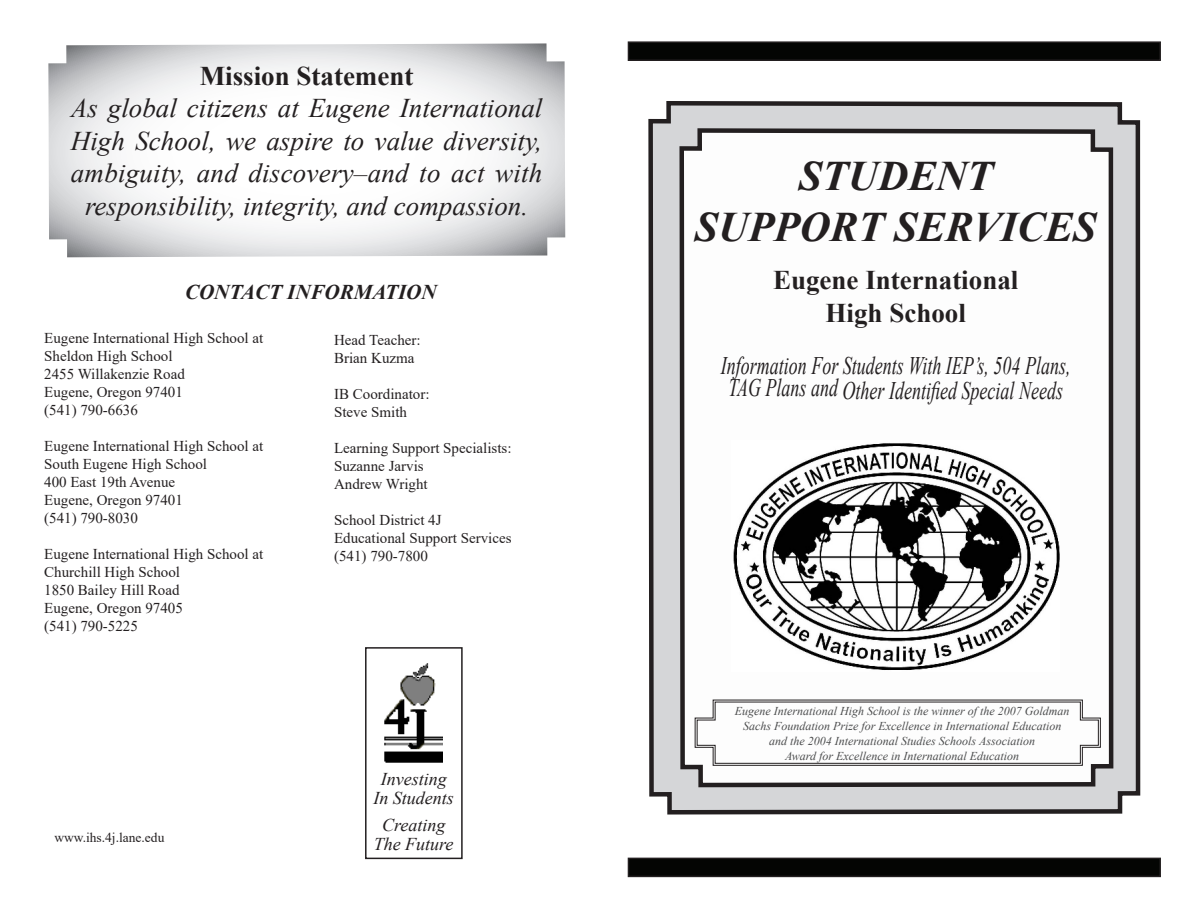
<style>
.page{position:relative;width:1188px;height:918px;background:#fff}
.page>*{position:absolute;margin:0;border:0;box-sizing:border-box;transform-origin:0 0}
.t1{font:italic 700 42px "Times New Roman";color:#231f20}
.t2{font:italic 27px/32.4px "Times New Roman";color:#231f20;text-align:center}
.t3{font:700 27px/32.4px "Times New Roman";color:#231f20;text-align:center}
.t4{font:italic 25.2px/24.6px "Times New Roman";color:#231f20;scale:.71 1}
.t5{font:italic 700 21px "Times New Roman";color:#231f20}
.t6{font:italic 18px "Times New Roman";color:#231f20}
.t7{font:15px/18px "Times New Roman";color:#231f20}
.t8{font:13.5px "Times New Roman";color:#231f20}
.Plain_Text{font:italic 12px/15px "Times New Roman";color:#4b4c4d;text-align:center}
</style>
<div class="page">
<svg style="left:648px;top:101px;width:493px;height:714px;background:#bababc"></svg>
<div style="left:365px;top:647px;width:98px;height:212px;border:2px solid #231f20"></div>
<img style="left:384px;top:663px;width:59px;height:100px">
<svg style="left:48px;top:43px;width:517px;height:214px"></svg>
<svg style="left:677px;top:126px;width:439px;height:664px"></svg>
<img style="left:732px;top:441px;width:328px;height:230px">
<svg style="left:694px;top:699px;width:407px;height:67px"></svg>
<div style="left:628px;top:858px;width:532px;height:18px;background:#040503"></div>
<div style="left:628px;top:858px;width:533px;height:19px;border:2px solid #231f20"></div>
<div style="left:628px;top:42px;width:532px;height:18px;background:#040503"></div>
<div style="left:628px;top:41px;width:533px;height:20px;border:2px solid #231f20"></div>
<p class="t3" style="left:200px;top:59px;width:215px">Mission Statement</p>
<p class="t2" style="left:71px;top:92px;width:473px">As global citizens at Eugene International High School, we aspire to value diversity, ambiguity, and discovery–and to act with responsibility, integrity, and compassion.</p>
<p class="t5" style="left:185px;top:277px;width:253px">CONTACT INFORMATION</p>
<p class="t7" style="left:44px;top:329px;width:221px">Eugene International High School at</p>
<p class="t7" style="left:44px;top:347px;width:130px">Sheldon High School</p>
<p class="t7" style="left:44px;top:365px;width:142px">2455 Willakenzie Road</p>
<p class="t7" style="left:44px;top:383px;width:140px">Eugene, Oregon 97401</p>
<p class="t7" style="left:44px;top:401px;width:95px">(541) 790-6636</p>
<p class="t7" style="left:44px;top:437px;width:221px">Eugene International High School at</p>
<p class="t7" style="left:44px;top:455px;width:164px">South Eugene High School</p>
<p class="t7" style="left:44px;top:473px;width:132px">400 East 19th Avenue</p>
<p class="t7" style="left:44px;top:491px;width:140px">Eugene, Oregon 97401</p>
<p class="t7" style="left:44px;top:509px;width:95px">(541) 790-8030</p>
<p class="t7" style="left:44px;top:545px;width:221px">Eugene International High School at</p>
<p class="t7" style="left:44px;top:563px;width:137px">Churchill High School</p>
<p class="t7" style="left:44px;top:581px;width:137px">1850 Bailey Hill Road</p>
<p class="t7" style="left:44px;top:599px;width:140px">Eugene, Oregon 97405</p>
<p class="t7" style="left:44px;top:617px;width:95px">(541) 790-5225</p>
<p class="t8" style="left:54px;top:827px;width:112px">www.ihs.4j.lane.edu</p>
<p class="t7" style="left:334px;top:330px;width:88px">Head Teacher:</p>
<p class="t7" style="left:334px;top:348px;width:82px">Brian Kuzma</p>
<p class="t7" style="left:334px;top:384px;width:97px">IB Coordinator:</p>
<p class="t7" style="left:334px;top:402px;width:74px">Steve Smith</p>
<p class="t7" style="left:334px;top:438px;width:179px">Learning Support Specialists:</p>
<p class="t7" style="left:334px;top:456px;width:91px">Suzanne Jarvis</p>
<p class="t7" style="left:334px;top:474px;width:95px">Andrew Wright</p>
<p class="t7" style="left:334px;top:510px;width:179px">School District 4J<br>Educational Support Services (541) 790-7800</p>
<p class="t6" style="left:381px;top:767px;width:67px">Investing</p>
<p class="t6" style="left:373px;top:785px;width:82px">In Students</p>
<p class="t6" style="left:382px;top:813px;width:65px">Creating</p>
<p class="t6" style="left:374px;top:832px;width:81px">The Future</p>
<p class="t1" style="left:799px;top:147px;width:195px">STUDENT</p>
<p class="t1" style="left:695px;top:198px;width:403px">SUPPORT SERVICES</p>
<p class="t3" style="left:773px;top:263px;width:247px">Eugene International<br>High School</p>
<p class="t4" style="left:721px;top:353px;width:494px">Information For Students With IEP’s, 504 Plans,<br>TAG Plans and Other Identified Special Needs</p>
<p class="Plain_Text" style="left:735px;top:703px;width:336px">Eugene International High School is the winner of the 2007 Goldman Sachs Foundation Prize for Excellence in International Education and the 2004 International Studies Schools Association<br>Award for Excellence in International Education</p>
</div>
